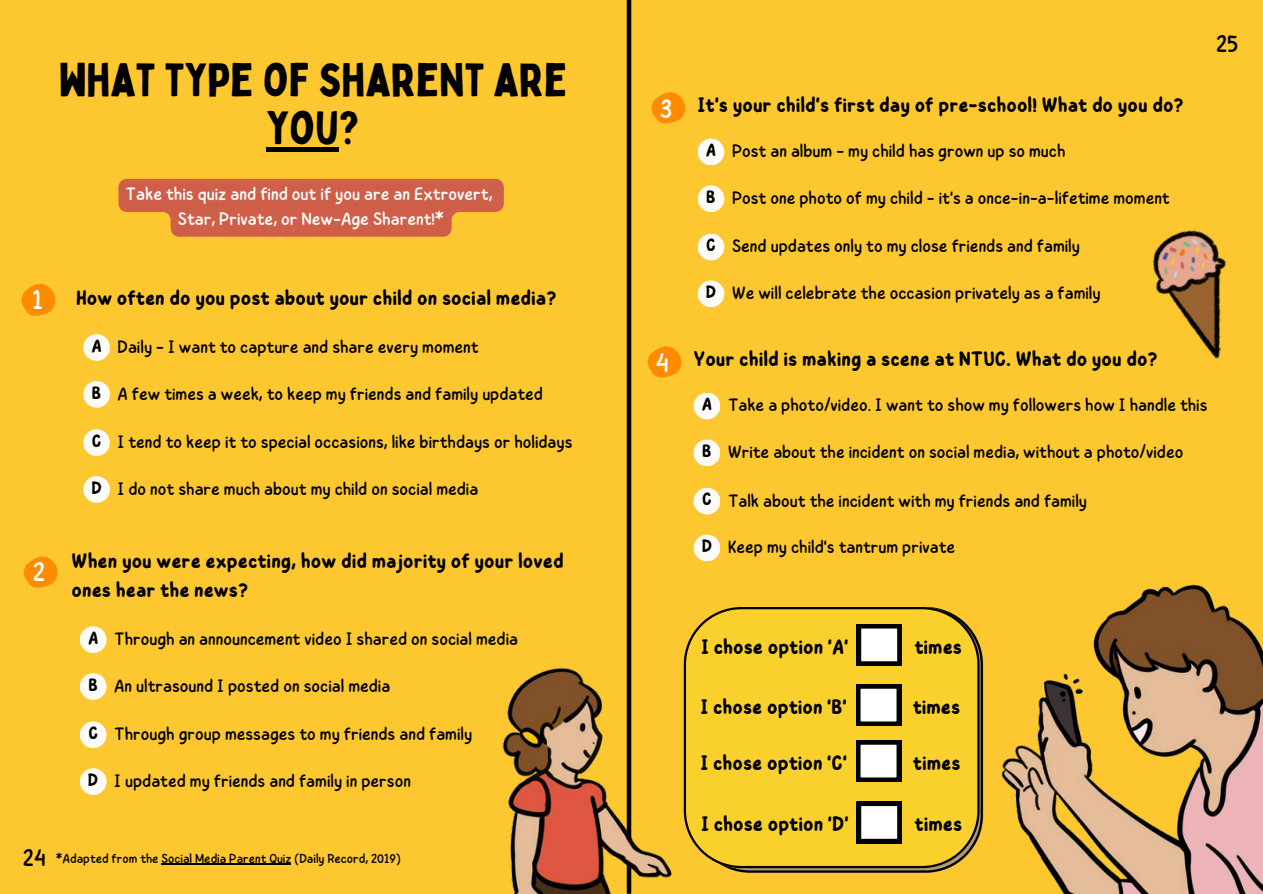
<style>
.page{position:relative;width:1263px;height:894px;background:#fff}
.page>*{position:absolute;margin:0;border:0;box-sizing:border-box;transform-origin:0 0}
.t1{font:45.75px/48.3px "Bobby Jones";color:#000;text-align:center}
.t2{font:26.7px "Childos Arabic";color:#fff}
.t3{font:24px "Childos Arabic";color:#000}
.t4{font:600 21px/29.2px "Childos Arabic";color:#000}
.t5{font:18px/24.8px "Childos Arabic";color:#fff;text-align:center}
.t6{font:17.85px "Childos Arabic";color:#000}
.t7{font:13.05px "Childos Arabic";color:#000}
.s1{font-weight:600}
.s2{font-size:24px}
</style>
<div class="page">
<div style="left:0;top:0;width:1263px;height:893px;background:#fdc72f"></div>
<hr style="left:627px;top:0;width:4px;height:893px;background:#000">
<div style="left:83px;top:334px;width:27px;height:27px;background:#fdfbf7;border-radius:50%"></div>
<div style="left:83px;top:381px;width:27px;height:26px;background:#fdfbf7;border-radius:50%"></div>
<div style="left:83px;top:429px;width:27px;height:27px;background:#fdfbf7;border-radius:50%"></div>
<div style="left:83px;top:476px;width:27px;height:26px;background:#fdfbf7;border-radius:50%"></div>
<div style="left:80px;top:626px;width:27px;height:27px;background:#fdfbf7;border-radius:50%"></div>
<div style="left:80px;top:673px;width:27px;height:26px;background:#fdfbf7;border-radius:50%"></div>
<div style="left:80px;top:721px;width:27px;height:27px;background:#fdfbf7;border-radius:50%"></div>
<div style="left:80px;top:768px;width:27px;height:26px;background:#fdfbf7;border-radius:50%"></div>
<svg style="left:23px;top:556px;width:35px;height:32px"></svg>
<div style="left:698px;top:138px;width:26px;height:27px;background:#fdfbf7;border-radius:50%"></div>
<div style="left:698px;top:185px;width:26px;height:27px;background:#fdfbf7;border-radius:50%"></div>
<div style="left:698px;top:233px;width:26px;height:27px;background:#fdfbf7;border-radius:50%"></div>
<div style="left:698px;top:280px;width:26px;height:27px;background:#fdfbf7;border-radius:50%"></div>
<svg style="left:651px;top:92px;width:35px;height:32px"></svg>
<div style="left:694px;top:392px;width:26px;height:27px;background:#fdfbf7;border-radius:50%"></div>
<div style="left:694px;top:439px;width:26px;height:27px;background:#fdfbf7;border-radius:50%"></div>
<div style="left:694px;top:487px;width:26px;height:27px;background:#fdfbf7;border-radius:50%"></div>
<div style="left:694px;top:534px;width:26px;height:27px;background:#fdfbf7;border-radius:50%"></div>
<svg style="left:647px;top:346px;width:35px;height:32px"></svg>
<svg style="left:21px;top:283px;width:35px;height:33px"></svg>
<div style="left:688px;top:607px;width:260px;height:260px;background:#fad02c"></div>
<svg style="left:857px;top:624px;width:45px;height:41px;background:#a2a2a2"></svg>
<div style="left:856px;top:684px;width:45px;height:42px;background:#000"></div>
<svg style="left:860px;top:688px;width:37px;height:34px"></svg>
<div style="left:856px;top:740px;width:45px;height:42px;background:#000"></div>
<svg style="left:860px;top:744px;width:37px;height:34px"></svg>
<svg style="left:857px;top:801px;width:45px;height:42px;background:#9e9e9e"></svg>
<img style="left:1153px;top:230px;width:73px;height:129px">
<div style="left:1222px;top:298px;width:11px;height:59px;background:#fdc72f"></div>
<img style="left:488px;top:642px;width:204px;height:251px">
<img style="left:948px;top:584px;width:315px;height:309px">
<svg style="left:118px;top:179px;width:386px;height:58px;background:#d56b46"></svg>
<div style="left:266px;top:147px;width:73px;height:5px;background:#000"></div>
<hr style="left:162px;top:863px;width:129px;height:1px;background:#000">
<h1 class="t1" style="left:59px;top:54px;width:510px">WHAT TYPE OF SHARENT ARE<br>YOU?</h1>
<h2 class="t2" style="left:32px;top:281px;width:12px">1</h2>
<h2 class="t2" style="left:33px;top:552px;width:14px">2</h2>
<p class="t5" style="left:126px;top:182px;width:368px">Take this quiz and find out if you are an Extrovert,<br>Star, Private, or New-Age Sharent!*</p>
<p class="t4" style="left:76px;top:283px;width:482px">How often do you post about your child on social media?</p>
<p class="t6" style="left:91px;top:334px;width:389px"><span class="s1">A</span> Daily - I want to capture and share every moment</p>
<p class="t6" style="left:92px;top:381px;width:453px"><span class="s1">B</span> A few times a week, to keep my friends and family updated</p>
<p class="t6" style="left:92px;top:429px;width:482px"><span class="s1">C</span> I tend to keep it to special occasions, like birthdays or holidays</p>
<p class="t6" style="left:91px;top:476px;width:388px"><span class="s1">D</span> I do not share much about my child on social media</p>
<p class="t4" style="left:72px;top:546px;width:494px">When you were expecting, how did majority of your loved ones hear the news?</p>
<p class="t6" style="left:88px;top:626px;width:432px"><span class="s1">A</span> Through an announcement video I shared on social media</p>
<p class="t6" style="left:88px;top:673px;width:303px"><span class="s1">B</span> An ultrasound I posted on social media</p>
<p class="t6" style="left:88px;top:721px;width:385px"><span class="s1">C</span> Through group messages to my friends and family</p>
<p class="t6" style="left:88px;top:768px;width:324px"><span class="s1">D</span> I updated my friends and family in person</p>
<p class="t7" style="left:23px;top:848px;width:380px"><span class="s2">24</span> *Adapted from the Social Media Parent Quiz (Daily Record, 2019)</p>
<h2 class="t2" style="left:660px;top:89px;width:14px">3</h2>
<h2 class="t2" style="left:656px;top:343px;width:15px">4</h2>
<p class="t4" style="left:698px;top:90px;width:488px">It's your child's first day of pre-school! What do you do?</p>
<p class="t6" style="left:706px;top:138px;width:361px"><span class="s1">A</span> Post an album - my child has grown up so much</p>
<p class="t6" style="left:706px;top:185px;width:465px"><span class="s1">B</span> Post one photo of my child - it's a once-in-a-lifetime moment</p>
<p class="t6" style="left:706px;top:233px;width:375px"><span class="s1">C</span> Send updates only to my close friends and family</p>
<p class="t6" style="left:706px;top:280px;width:396px"><span class="s1">D</span> We will celebrate the occasion privately as a family</p>
<h3 class="t3" style="left:1216px;top:27px;width:24px">25</h3>
<p class="t4" style="left:694px;top:344px;width:466px">Your child is making a scene at NTUC. What do you do?</p>
<p class="t6" style="left:702px;top:392px;width:507px"><span class="s1">A</span> Take a photo/video. I want to show my followers how I handle this</p>
<p class="t6" style="left:702px;top:439px;width:483px"><span class="s1">B</span> Write about the incident on social media, without a photo/video</p>
<p class="t6" style="left:702px;top:487px;width:386px"><span class="s1">C</span> Talk about the incident with my friends and family</p>
<p class="t6" style="left:702px;top:534px;width:255px"><span class="s1">D</span> Keep my child's tantrum private</p>
<p class="t4" style="left:701px;top:632px;width:149px">I chose option 'A'</p>
<p class="t4" style="left:914px;top:632px;width:49px">times</p>
<p class="t4" style="left:700px;top:692px;width:148px">I chose option 'B'</p>
<p class="t4" style="left:913px;top:692px;width:49px">times</p>
<p class="t4" style="left:700px;top:748px;width:148px">I chose option 'C'</p>
<p class="t4" style="left:913px;top:748px;width:49px">times</p>
<p class="t4" style="left:701px;top:809px;width:149px">I chose option 'D'</p>
<p class="t4" style="left:915px;top:809px;width:49px">times</p>
</div>
